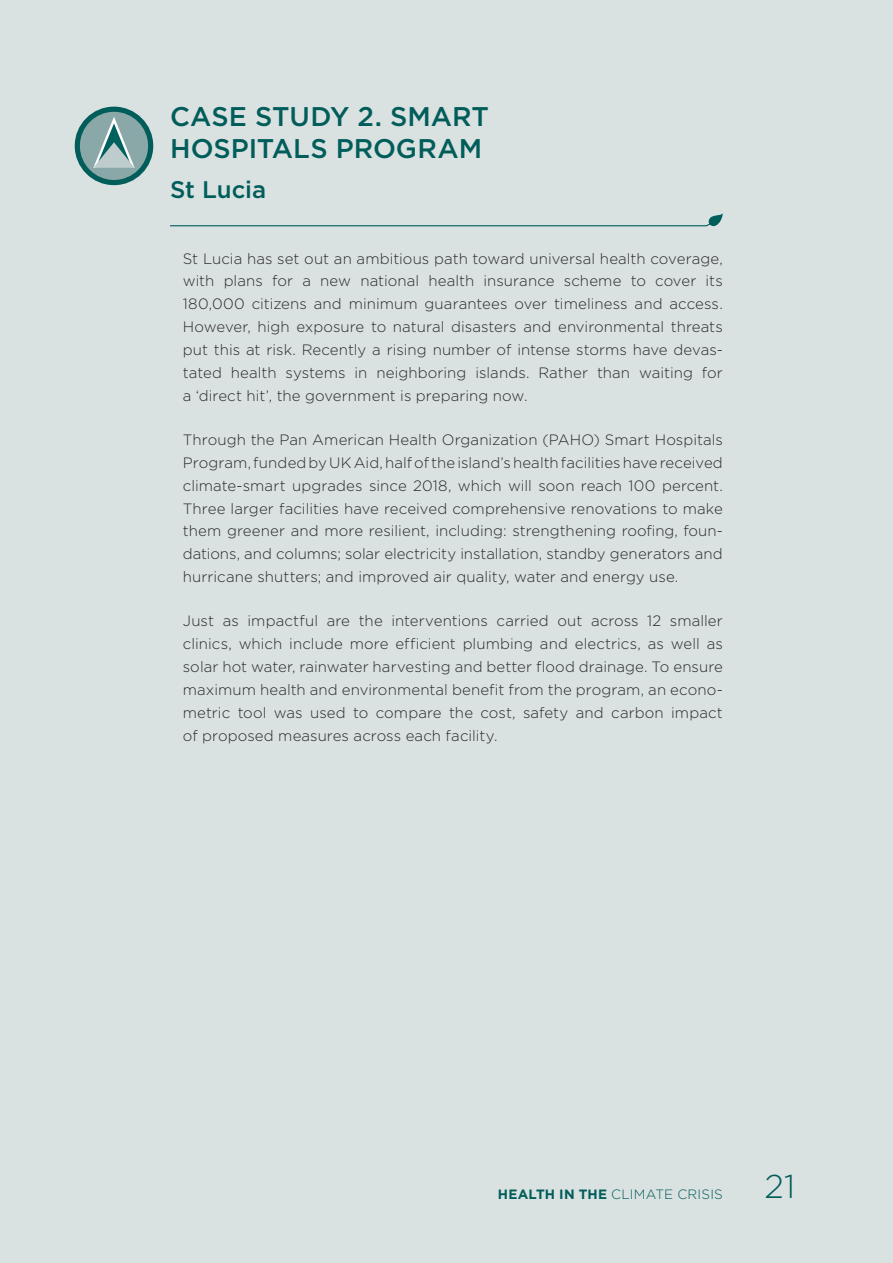
<style>
.page{position:relative;width:893px;height:1263px;background:#dae1e1}
.page>*{position:absolute;margin:0;border:0;box-sizing:border-box;transform-origin:0 0}
.t1{font:300 33px "Gotham";color:#005d5a}
.t2{font:500 27px/31.5px "Gotham";color:#005d5a}
.t3{font:500 24px "Gotham";letter-spacing:-.005em;color:#005d5a}
.t4{font:300 15px/22.8px "Gotham";letter-spacing:.005em;color:#292829;text-align:justify}
.t5{font:300 13.5px "Gotham";letter-spacing:.015em;color:#005d5a}
.s1{font-weight:700}
</style>
<div class="page">
<svg style="left:77px;top:109px;width:74px;height:74px;background:#709999"></svg>
<svg style="left:93px;top:117px;width:42px;height:51px;background:#90b0b0"></svg>
<div style="left:75px;top:107px;width:78px;height:78px;border:5px solid #005d5a;border-radius:50%"></div>
<svg style="left:170px;top:213px;width:553px;height:14px"></svg>
<h2 class="t2" style="left:170px;top:100px;width:320px">CASE STUDY 2. SMART<br>HOSPITALS PROGRAM</h2>
<h3 class="t3" style="left:170px;top:176px;width:98px">St Lucia</h3>
<p class="t4" style="left:183px;top:247px;width:542px">St Lucia has set out an ambitious path toward universal health coverage, with plans for a new national health insurance scheme to cover its 180,000 citizens and minimum guarantees over timeliness and access.<br>However, high exposure to natural disasters and environmental threats put this at risk. Recently a rising number of intense storms have devas&shy;tated health systems in neighboring islands. Rather than waiting for a ‘direct hit’, the government is preparing now.</p>
<p class="t4" style="left:183px;top:428px;width:542px">Through the Pan American Health Organization (PAHO) Smart Hospitals Program, funded by UK Aid, half of the island’s health facilities have received climate-smart upgrades since 2018, which will soon reach 100 percent.<br>Three larger facilities have received comprehensive renovations to make them greener and more resilient, including: strengthening roofing, foun&shy;dations, and columns; solar electricity installation, standby generators and hurricane shutters; and improved air quality, water and energy use.</p>
<p class="t4" style="left:183px;top:609px;width:542px">Just as impactful are the interventions carried out across 12 smaller clinics, which include more efficient plumbing and electrics, as well as solar hot water, rainwater harvesting and better flood drainage. To ensure maximum health and environmental benefit from the program, an econo&shy;metric tool was used to compare the cost, safety and carbon impact of proposed measures across each facility.</p>
<p class="t5" style="left:498px;top:1187px;width:227px"><span class="s1">HEALTH IN THE</span> CLIMATE CRISIS</p>
<h1 class="t1" style="left:764px;top:1169px;width:32px">21</h1>
</div>
